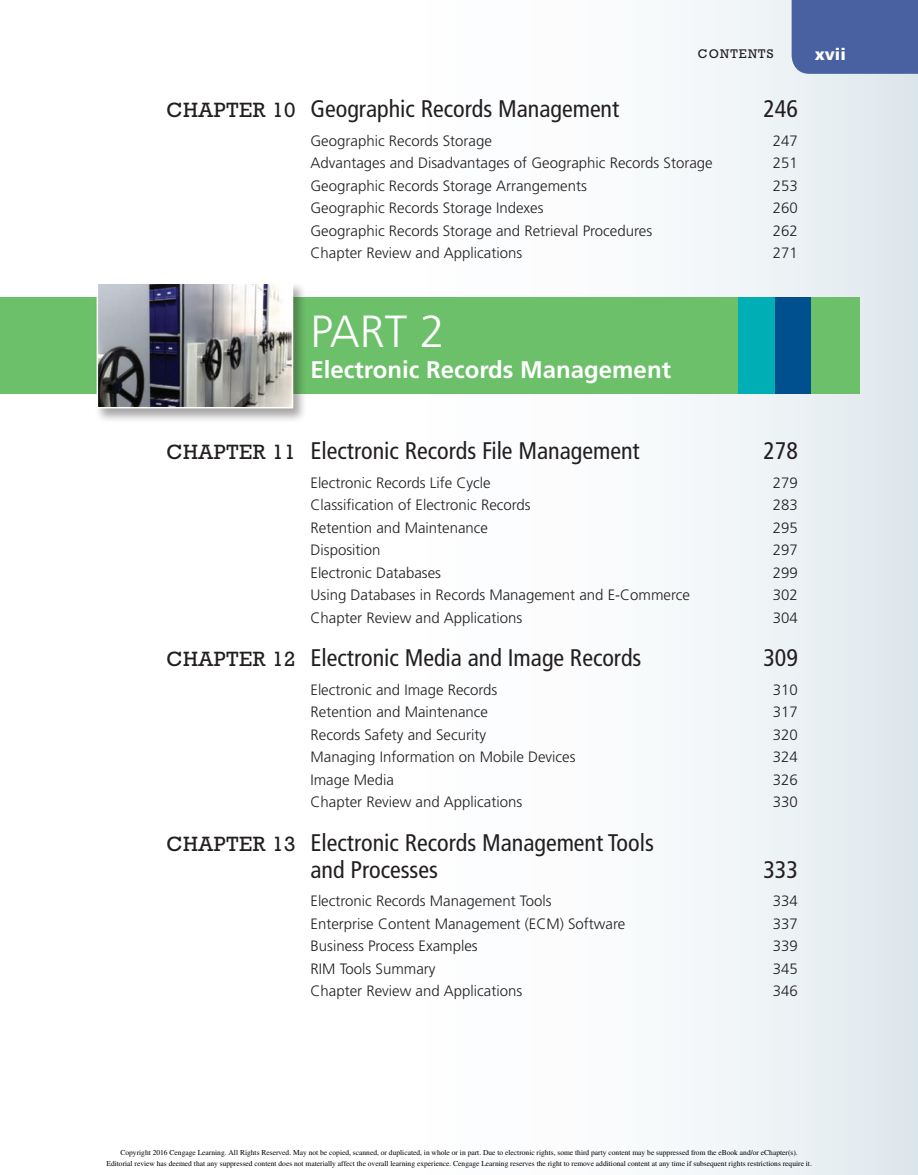
<style>
.page{position:relative;width:918px;height:1175px;background:#fff}
.page>*{position:absolute;margin:0;border:0;box-sizing:border-box;transform-origin:0 0}
.t1{font:300 45px "Frutiger LT Std";color:#fff}
.t2{font:condensed 24px/27px "Frutiger LT Std";color:#231f20}
.t3{font:700 24px "Frutiger LT Std";color:#fff}
.t4{font:900 16.5px "Frutiger LT Std";color:#fff}
.t5{font:300 15px "Frutiger LT Std";color:#231f20}
.t6{font:12.75px "Rockwell Std";color:#231f20}
.t7{font:7.5px/10.6px "Times";color:#000;text-align:center}
.s1{font-family:"Rockwell Std";font-stretch:normal;font-size:21px}
</style>
<div class="page">
<div style="left:0;top:0;width:918px;height:1175px;background:linear-gradient(to right,#fff,#ebf1f4)"></div>
<div style="left:43px;top:297px;width:817px;height:97px;background:#6bc069"></div>
<div style="left:43px;top:297px;width:768px;height:97px;background:#004f8f"></div>
<div style="left:43px;top:297px;width:731px;height:97px;background:#00afb5"></div>
<div style="left:0;top:297px;width:738px;height:97px;background:#6bc069"></div>
<div style="left:94px;top:281px;width:213px;height:143px;background:#231f20;opacity:.4"></div>
<img style="left:100px;top:285px;width:190px;height:120px">
<div style="left:97px;top:282px;width:196px;height:126px;border:2px solid #fff"></div>
<div style="left:792px;top:0;width:126px;height:74px;background:#4961a0"></div>
<p class="t6" style="left:698px;top:46px;width:42px">CONTENTSINDE</p>
<p class="t6" style="left:765px;top:46px;width:10px">X</p>
<p class="t2" style="left:166px;top:95px;width:454px"><span class="s1">CHAPTER 10</span> Geographic Records Management</p>
<p class="t2" style="left:763px;top:95px;width:36px">246</p>
<p class="t5" style="left:310px;top:132px;width:183px">Geographic Records Storage</p>
<p class="t5" style="left:773px;top:132px;width:27px">247</p>
<p class="t5" style="left:310px;top:154px;width:404px">Advantages and Disadvantages of Geographic Records Storage</p>
<p class="t5" style="left:773px;top:154px;width:27px">251</p>
<p class="t5" style="left:310px;top:177px;width:278px">Geographic Records Storage Arrangements</p>
<p class="t5" style="left:773px;top:177px;width:27px">253</p>
<p class="t5" style="left:310px;top:199px;width:235px">Geographic Records Storage Indexes</p>
<p class="t5" style="left:773px;top:199px;width:27px">260</p>
<p class="t5" style="left:310px;top:222px;width:343px">Geographic Records Storage and Retrieval Procedures</p>
<p class="t5" style="left:773px;top:222px;width:27px">262</p>
<p class="t5" style="left:310px;top:244px;width:213px">Chapter Review and Applications</p>
<p class="t5" style="left:773px;top:244px;width:27px">271</p>
<p class="t4" style="left:815px;top:45px;width:33px">xvii</p>
<p class="t1" style="left:310px;top:306px;width:136px">Part 2</p>
<p class="t3" style="left:310px;top:356px;width:362px">Electronic Records Management</p>
<p class="t2" style="left:166px;top:437px;width:475px"><span class="s1">CHAPTER 11</span> Electronic Records File Management</p>
<p class="t2" style="left:763px;top:437px;width:36px">278</p>
<p class="t5" style="left:310px;top:474px;width:182px">Electronic Records Life Cycle</p>
<p class="t5" style="left:773px;top:474px;width:27px">279</p>
<p class="t5" style="left:310px;top:496px;width:222px">Classification of Electronic Records</p>
<p class="t5" style="left:773px;top:496px;width:27px">283</p>
<p class="t5" style="left:310px;top:519px;width:179px">Retention and Maintenance</p>
<p class="t5" style="left:773px;top:519px;width:27px">295</p>
<p class="t5" style="left:310px;top:541px;width:72px">Disposition</p>
<p class="t5" style="left:773px;top:541px;width:27px">297</p>
<p class="t5" style="left:310px;top:564px;width:132px">Electronic Databases</p>
<p class="t5" style="left:773px;top:564px;width:27px">299</p>
<p class="t5" style="left:310px;top:586px;width:381px">Using Databases in Records Management and E-Commerce</p>
<p class="t5" style="left:773px;top:586px;width:27px">302</p>
<p class="t5" style="left:310px;top:609px;width:213px">Chapter Review and Applications</p>
<p class="t5" style="left:773px;top:609px;width:27px">304</p>
<p class="t2" style="left:166px;top:644px;width:477px"><span class="s1">CHAPTER 12</span> Electronic Media and Image Records</p>
<p class="t2" style="left:763px;top:644px;width:36px">309</p>
<p class="t5" style="left:310px;top:681px;width:188px">Electronic and Image Records</p>
<p class="t5" style="left:773px;top:681px;width:27px">310</p>
<p class="t5" style="left:310px;top:703px;width:179px">Retention and Maintenance</p>
<p class="t5" style="left:773px;top:703px;width:27px">317</p>
<p class="t5" style="left:310px;top:726px;width:177px">Records Safety and Security</p>
<p class="t5" style="left:773px;top:726px;width:27px">320</p>
<p class="t5" style="left:310px;top:748px;width:267px">Managing Information on Mobile Devices</p>
<p class="t5" style="left:773px;top:748px;width:27px">324</p>
<p class="t5" style="left:310px;top:771px;width:85px">Image Media</p>
<p class="t5" style="left:773px;top:771px;width:27px">326</p>
<p class="t5" style="left:310px;top:793px;width:213px">Chapter Review and Applications</p>
<p class="t5" style="left:773px;top:793px;width:27px">330</p>
<p class="t2" style="left:310px;top:829px;width:345px;text-indent:-144px"><span class="s1">CHAPTER 13</span> Electronic Records Management Tools and Processes</p>
<p class="t2" style="left:763px;top:856px;width:36px">333</p>
<p class="t5" style="left:310px;top:892px;width:243px">Electronic Records Management Tools</p>
<p class="t5" style="left:773px;top:892px;width:27px">334</p>
<p class="t5" style="left:310px;top:915px;width:316px">Enterprise Content Management (ECM) Software</p>
<p class="t5" style="left:773px;top:915px;width:27px">337</p>
<p class="t5" style="left:310px;top:937px;width:169px">Business Process Examples</p>
<p class="t5" style="left:773px;top:937px;width:27px">339</p>
<p class="t5" style="left:310px;top:960px;width:127px">RIM Tools Summary</p>
<p class="t5" style="left:773px;top:960px;width:27px">345</p>
<p class="t5" style="left:310px;top:982px;width:213px">Chapter Review and Applications</p>
<p class="t5" style="left:773px;top:982px;width:27px">346</p>
<p class="t7" style="left:106px;top:1147px;width:707px">Copyright 2016 Cengage Learning. All Rights Reserved. May not be copied, scanned, or duplicated, in whole or in part. Due to electronic rights, some third party content may be suppressed from the eBook and/or eChapter(s).<br>Editorial review has deemed that any suppressed content does not materially affect the overall learning experience. Cengage Learning reserves the right to remove additional content at any time if subsequent rights restrictions require it.</p>
</div>
